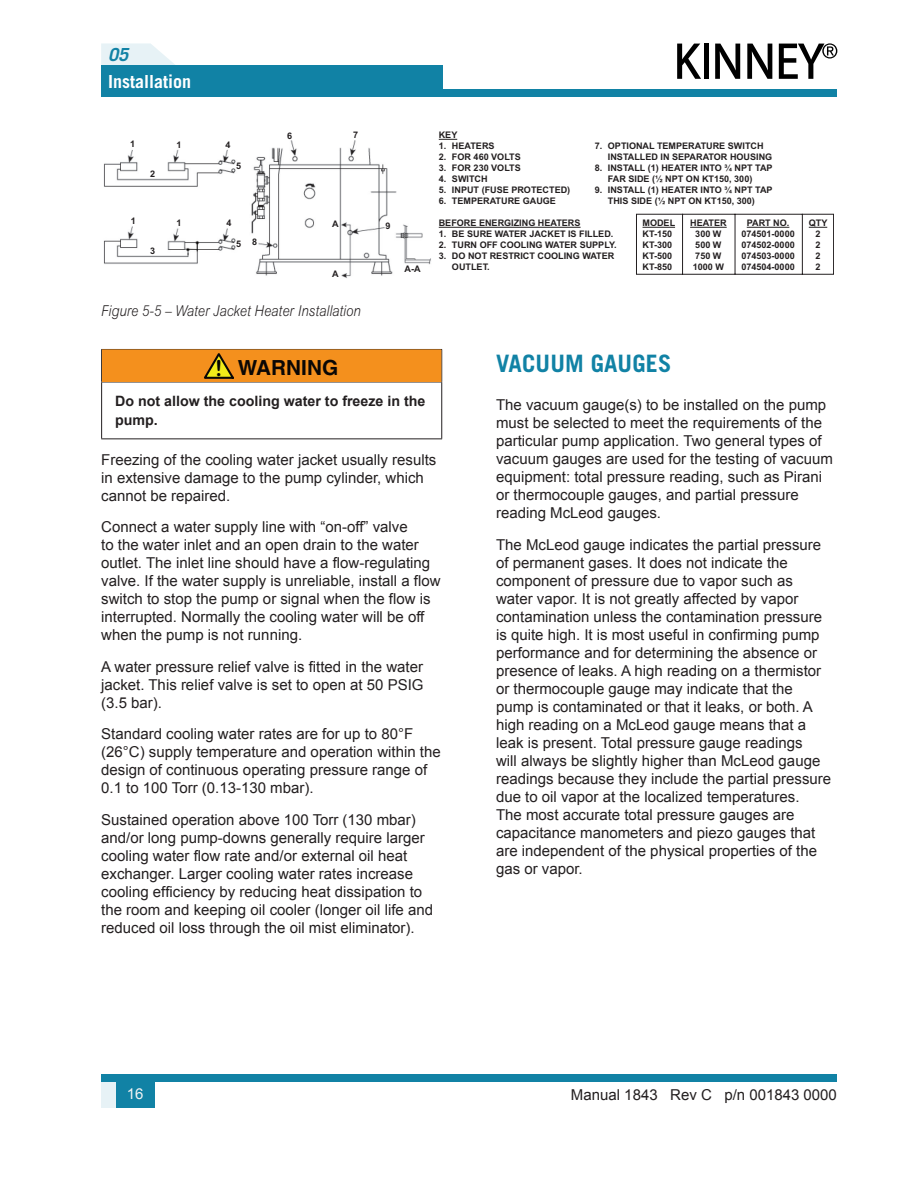
<style>
.page{position:relative;width:918px;height:1188px;background:#fff}
.page>*{position:absolute;margin:0;border:0;box-sizing:border-box;transform-origin:0 0}
.Heading_1{font:700 24px "Trade Gothic LT Std";letter-spacing:.005em;color:#1182a5}
.t1{font:700 20.85px "Helvetica";color:#0a0705}
.t2{font:700 18px "Trade Gothic LT Std";color:#fff}
.t3{font:italic 700 18px "Trade Gothic LT Std";color:#1182a5}
.Body{font:15px/18px "Arial";color:#231f20}
.t4{font:italic 300 15px "Arial MT Std";letter-spacing:.005em;color:#231f20;scale:.87 1}
.t5{font:15px "Arial";color:#f3f3f3}
.Warning_Text{font:700 14.25px/19.5px "Arial";color:#231f20}
.t6{font:700 9px/10.8px "Arial";color:#231f20}
.s1{font-family:"Arial Rounded MT Bold";font-weight:400;font-size:22.2px;color:#050504}
</style>
<div class="page">
<div style="left:101px;top:90px;width:736px;height:7px;background:#1182a5"></div>
<div style="left:101px;top:1075px;width:736px;height:7px;background:#1182a5"></div>
<div style="left:116px;top:1080px;width:38px;height:28px;background:#1182a5"></div>
<svg style="left:101px;top:1082px;width:15px;height:26px"></svg>
<svg style="left:677px;top:44px;width:24px;height:35px"></svg>
<div style="left:704px;top:44px;width:5px;height:35px;background:#000"></div>
<svg style="left:715px;top:44px;width:25px;height:35px"></svg>
<svg style="left:747px;top:44px;width:25px;height:35px"></svg>
<svg style="left:779px;top:43px;width:58px;height:36px"></svg>
<svg style="left:101px;top:43px;width:74px;height:22px"></svg>
<div style="left:101px;top:65px;width:342px;height:27px;background:#1182a5"></div>
<img style="left:104px;top:140px;width:327px;height:138px">
<svg style="left:439px;top:139px;width:18px;height:1px"></svg>
<hr style="left:439px;top:227px;width:142px;height:1px;background:#231f20">
<svg style="left:636px;top:213px;width:198px;height:62px"></svg>
<hr style="left:101px;top:349px;width:341px;height:1px;background:#231f20">
<hr style="left:101px;top:350px;width:1px;height:32px;background:#231f20">
<hr style="left:441px;top:350px;width:1px;height:32px;background:#231f20">
<hr style="left:101px;top:382px;width:341px;height:1px;background:#231f20">
<hr style="left:101px;top:382px;width:1px;height:56px;background:#231f20">
<hr style="left:441px;top:382px;width:1px;height:56px;background:#231f20">
<hr style="left:101px;top:438px;width:341px;height:1px;background:#231f20">
<div style="left:102px;top:350px;width:339px;height:32px;background:#f4901d"></div>
<p class="t3" style="left:108px;top:43px;width:22px">05</p>
<p class="t2" style="left:108px;top:70px;width:85px">Installation</p>
<p class="t6" style="left:130px;top:139px;width:7px">1</p>
<p class="t6" style="left:177px;top:139px;width:7px">1</p>
<p class="t6" style="left:226px;top:139px;width:7px">4</p>
<p class="t6" style="left:150px;top:169px;width:7px">2</p>
<p class="t6" style="left:236px;top:161px;width:7px">5</p>
<p class="t6" style="left:131px;top:216px;width:7px">1</p>
<p class="t6" style="left:177px;top:218px;width:7px">1</p>
<p class="t6" style="left:227px;top:217px;width:7px">4</p>
<p class="t6" style="left:150px;top:246px;width:7px">3</p>
<p class="t6" style="left:236px;top:238px;width:22px">5 8</p>
<p class="t6" style="left:287px;top:130px;width:7px">6</p>
<p class="t6" style="left:353px;top:130px;width:7px">7</p>
<p class="t6" style="left:332px;top:219px;width:8px">A</p>
<p class="t6" style="left:332px;top:269px;width:8px">A</p>
<p class="t4" style="left:101px;top:302px;width:300px">Figure 5-5 – Water Jacket Heater Installation</p>
<p class="t6" style="left:386px;top:221px;width:7px">9</p>
<p class="t6" style="left:405px;top:264px;width:18px">A-A</p>
<p class="t6" style="left:439px;top:130px;width:20px">KEY</p>
<p class="t6" style="left:439px;top:141px;width:57px">1. HEATERS</p>
<p class="t6" style="left:439px;top:152px;width:84px">2. FOR 460 VOLTS</p>
<p class="t6" style="left:439px;top:163px;width:84px">3. FOR 230 VOLTS</p>
<p class="t6" style="left:439px;top:174px;width:50px">4. SWITCH</p>
<p class="t6" style="left:439px;top:184px;width:133px">5. INPUT (FUSE PROTECTED)</p>
<p class="t6" style="left:439px;top:195px;width:119px">6. TEMPERATURE GAUGE</p>
<p class="t6" style="left:439px;top:218px;width:143px">BEFORE ENERGIZING HEATERS</p>
<p class="t6" style="left:439px;top:229px;width:176px">1. BE SURE WATER JACKET IS FILLED.</p>
<p class="t6" style="left:439px;top:240px;width:179px">2. TURN OFF COOLING WATER SUPPLY.</p>
<p class="t6" style="left:452px;top:251px;width:164px;text-indent:-13px">3. DO NOT RESTRICT COOLING WATER<br>OUTLET.</p>
<p class="t6" style="left:608px;top:141px;width:166px;text-indent:-13px">7. OPTIONAL TEMPERATURE SWITCH<br>INSTALLED IN SEPARATOR HOUSING</p>
<p class="t6" style="left:608px;top:163px;width:166px;text-indent:-13px">8. INSTALL (1) HEATER INTO ¾ NPT TAP<br>FAR SIDE (½ NPT ON KT150, 300)</p>
<p class="t6" style="left:595px;top:184px;width:180px;text-align:center">9. INSTALL (1) HEATER INTO ¾ NPT TAP<br>THIS SIDE (½ NPT ON KT150, 300)</p>
<p class="t6" style="left:643px;top:218px;width:34px">MODEL<br>KT-150<br>KT-300<br>KT-500<br>KT-850</p>
<p class="t6" style="left:690px;top:218px;width:38px">HEATER<br>300 W<br>500 W<br>750 W<br>1000 W</p>
<p class="t6" style="left:809px;top:218px;width:20px;text-align:center">QTY<br>2<br>2<br>2<br>2</p>
<p class="t6" style="left:741px;top:218px;width:55px;text-align:center">PART NO.<br>074501-0000<br>074502-0000<br>074503-0000<br>074504-0000</p>
<p class="t1" style="left:215px;top:355px;width:125px"><span class="s1">!</span> WARNING</p>
<p class="Warning_Text" style="left:115px;top:392px;width:312px">Do not allow the cooling water to freeze in the pump.</p>
<p class="Body" style="left:101px;top:451px;width:337px">Freezing of the cooling water jacket usually results in extensive damage to the pump cylinder, which cannot be repaired.</p>
<p class="Body" style="left:101px;top:518px;width:341px">Connect a water supply line with “on-off” valve<br>to the water inlet and an open drain to the water outlet. The inlet line should have a flow-regulating valve. If the water supply is unreliable, install a flow switch to stop the pump or signal when the flow is interrupted. Normally the cooling water will be off when the pump is not running.</p>
<p class="Body" style="left:101px;top:658px;width:324px;text-align:justify">A water pressure relief valve is fitted in the water jacket. This relief valve is set to open at 50 PSIG (3.5 bar).</p>
<p class="Body" style="left:101px;top:725px;width:341px">Standard cooling water rates are for up to 80°F (26°C) supply temperature and operation within the design of continuous operating pressure range of 0.1 to 100 Torr (0.13-130 mbar).</p>
<p class="Body" style="left:101px;top:811px;width:333px">Sustained operation above 100 Torr (130 mbar) and/or long pump-downs generally require larger cooling water flow rate and/or external oil heat exchanger. Larger cooling water rates increase cooling efficiency by reducing heat dissipation to the room and keeping oil cooler (longer oil life and reduced oil loss through the oil mist eliminator).</p>
<p class="Heading_1" style="left:496px;top:349px;width:177px">VACUUM GAUGES</p>
<p class="Body" style="left:496px;top:396px;width:338px">The vacuum gauge(s) to be installed on the pump must be selected to meet the requirements of the particular pump application. Two general types of vacuum gauges are used for the testing of vacuum equipment: total pressure reading, such as Pirani or thermocouple gauges, and partial pressure reading McLeod gauges.</p>
<p class="Body" style="left:496px;top:536px;width:337px">The McLeod gauge indicates the partial pressure of permanent gases. It does not indicate the component of pressure due to vapor such as water vapor. It is not greatly affected by vapor contamination unless the contamination pressure is quite high. It is most useful in confirming pump performance and for determining the absence or presence of leaks. A high reading on a thermistor or thermocouple gauge may indicate that the pump is contaminated or that it leaks, or both. A high reading on a McLeod gauge means that a leak is present. Total pressure gauge readings<br>will always be slightly higher than McLeod gauge readings because they include the partial pressure due to oil vapor at the localized temperatures.<br>The most accurate total pressure gauges are capacitance manometers and piezo gauges that are independent of the physical properties of the gas or vapor.</p>
<p class="t5" style="left:127px;top:1084px;width:18px">16</p>
<p class="Body" style="left:571px;top:1086px;width:267px">Manual 1843 Rev C p/n 001843 0000</p>
</div>
